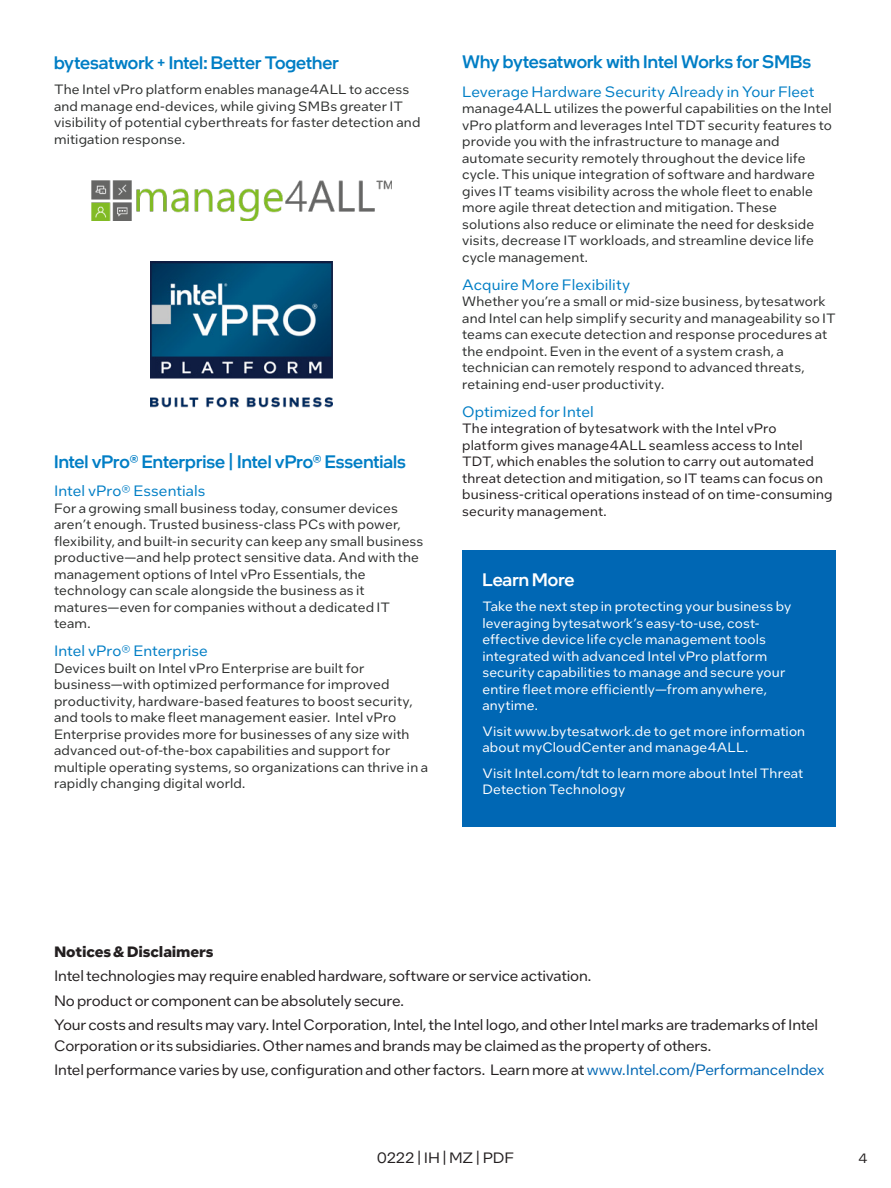
<style>
.page{position:relative;width:891px;height:1188px;background:#fff}
.page>*{position:absolute;margin:0;border:0;box-sizing:border-box;transform-origin:0 0}
.MainCopy___Caption{font:500 18px "Intel One Display";color:#007ec5}
.MainCopy___Caption-2{font:500 18px "Intel One Display";color:#fff}
.Lgl_-_Footnotes_and{font:15px/21px "Intel One Text";letter-spacing:-.01em;color:#231f20}
.Mini_Header{font:15px "Intel One Text";letter-spacing:.005em;color:#007ec5}
.Lgl_-_Footnotes_and-2{font:700 15px "Intel One Text";letter-spacing:-.01em;color:#231f20}
.MainCopy___Caption-3{font:13.5px/16.5px "Intel One Text";letter-spacing:.01em;color:#2d2f2e}
.MainCopy___Caption-4{font:13.5px/16.5px "Intel One Text";letter-spacing:.01em;color:#fff}
.MainCopy___Caption-5{font:13.5px/16.5px "Intel One Text";letter-spacing:.01em;color:#231f20}
.s1{color:#0067b4}
</style>
<div class="page">
<img style="left:91px;top:181px;width:301px;height:40px">
<img style="left:151px;top:261px;width:181px;height:147px">
<div style="left:462px;top:550px;width:374px;height:277px;background:#0067b4"></div>
<p class="MainCopy___Caption" style="left:54px;top:51px;width:287px">bytesatwork + Intel: Better Together</p>
<p class="MainCopy___Caption-3" style="left:54px;top:81px;width:368px">The Intel vPro platform enables manage4ALL to access and manage end-devices, while giving SMBs greater IT visibility of potential cyberthreats for faster detection and mitigation response.</p>
<p class="MainCopy___Caption" style="left:54px;top:450px;width:353px">Intel vPro® Enterprise | Intel vPro® Essentials</p>
<p class="Mini_Header" style="left:54px;top:481px;width:153px">Intel vPro® Essentials</p>
<p class="MainCopy___Caption-3" style="left:54px;top:499px;width:371px">For a growing small business today, consumer devices aren’t enough. Trusted business-class PCs with power, flexibility, and built-in security can keep any small business productive—and help protect sensitive data. And with the management options of Intel vPro Essentials, the technology can scale alongside the business as it matures—even for companies without a dedicated IT team.</p>
<p class="Mini_Header" style="left:54px;top:641px;width:155px">Intel vPro® Enterprise</p>
<p class="MainCopy___Caption-3" style="left:54px;top:660px;width:376px">Devices built on Intel vPro Enterprise are built for business—with optimized performance for improved productivity, hardware-based features to boost security, and tools to make fleet management easier. Intel vPro Enterprise provides more for businesses of any size with advanced out-of-the-box capabilities and support for multiple operating systems, so organizations can thrive in a rapidly changing digital world.</p>
<p class="MainCopy___Caption" style="left:462px;top:51px;width:351px">Why bytesatwork with Intel Works for SMBs</p>
<p class="Mini_Header" style="left:462px;top:81px;width:354px">Leverage Hardware Security Already in Your Fleet</p>
<p class="MainCopy___Caption-3" style="left:462px;top:100px;width:371px">manage4ALL utilizes the powerful capabilities on the Intel vPro platform and leverages Intel TDT security features to provide you with the infrastructure to manage and automate security remotely throughout the device life cycle. This unique integration of software and hardware gives IT teams visibility across the whole fleet to enable more agile threat detection and mitigation. These solutions also reduce or eliminate the need for deskside visits, decrease IT workloads, and streamline device life cycle management.</p>
<p class="Mini_Header" style="left:462px;top:274px;width:170px">Acquire More Flexibility</p>
<p class="MainCopy___Caption-3" style="left:462px;top:293px;width:375px">Whether you’re a small or mid-size business, bytesatwork and Intel can help simplify security and manageability so IT teams can execute detection and response procedures at the endpoint. Even in the event of a system crash, a technician can remotely respond to advanced threats, retaining end-user productivity.</p>
<p class="Mini_Header" style="left:462px;top:402px;width:133px">Optimized for Intel</p>
<p class="MainCopy___Caption-5" style="left:462px;top:420px;width:372px">The integration of bytesatwork with the Intel vPro platform gives manage4ALL seamless access to Intel TDT, which enables the solution to carry out automated threat detection and mitigation, so IT teams can focus on business-critical operations instead of on time-consuming security management.</p>
<p class="MainCopy___Caption-2" style="left:482px;top:568px;width:94px">Learn More</p>
<p class="MainCopy___Caption-4" style="left:482px;top:598px;width:310px">Take the next step in protecting your business by leveraging bytesatwork’s easy-to-use, cost&shy;effective device life cycle management tools integrated with advanced Intel vPro platform security capabilities to manage and secure your entire fleet more efficiently—from anywhere, anytime.</p>
<p class="MainCopy___Caption-4" style="left:482px;top:722px;width:324px">Visit www.bytesatwork.de to get more information about myCloudCenter and manage4ALL.</p>
<p class="MainCopy___Caption-4" style="left:482px;top:764px;width:323px">Visit Intel.com/tdt to learn more about Intel Threat<br>Detection Technology</p>
<p class="Lgl_-_Footnotes_and-2" style="left:54px;top:941px;width:161px">Notices &amp; Disclaimers</p>
<p class="Lgl_-_Footnotes_and" style="left:54px;top:965px;width:539px">Intel technologies may require enabled hardware, software or service activation.</p>
<p class="Lgl_-_Footnotes_and" style="left:54px;top:989px;width:352px">No product or component can be absolutely secure.</p>
<p class="Lgl_-_Footnotes_and" style="left:54px;top:1014px;width:766px">Your costs and results may vary. Intel Corporation, Intel, the Intel logo, and other Intel marks are trademarks of Intel<br>Corporation or its subsidiaries. Other names and brands may be claimed as the property of others.</p>
<p class="Lgl_-_Footnotes_and" style="left:54px;top:1059px;width:772px">Intel performance varies by use, configuration and other factors. Learn more at <span class="s1">www.Intel.com/PerformanceIndex</span></p>
<p class="Lgl_-_Footnotes_and" style="left:377px;top:1147px;width:139px">0222 | IH | MZ | PDF</p>
<p class="MainCopy___Caption-5" style="left:858px;top:1150px;width:11px">4</p>
</div>
